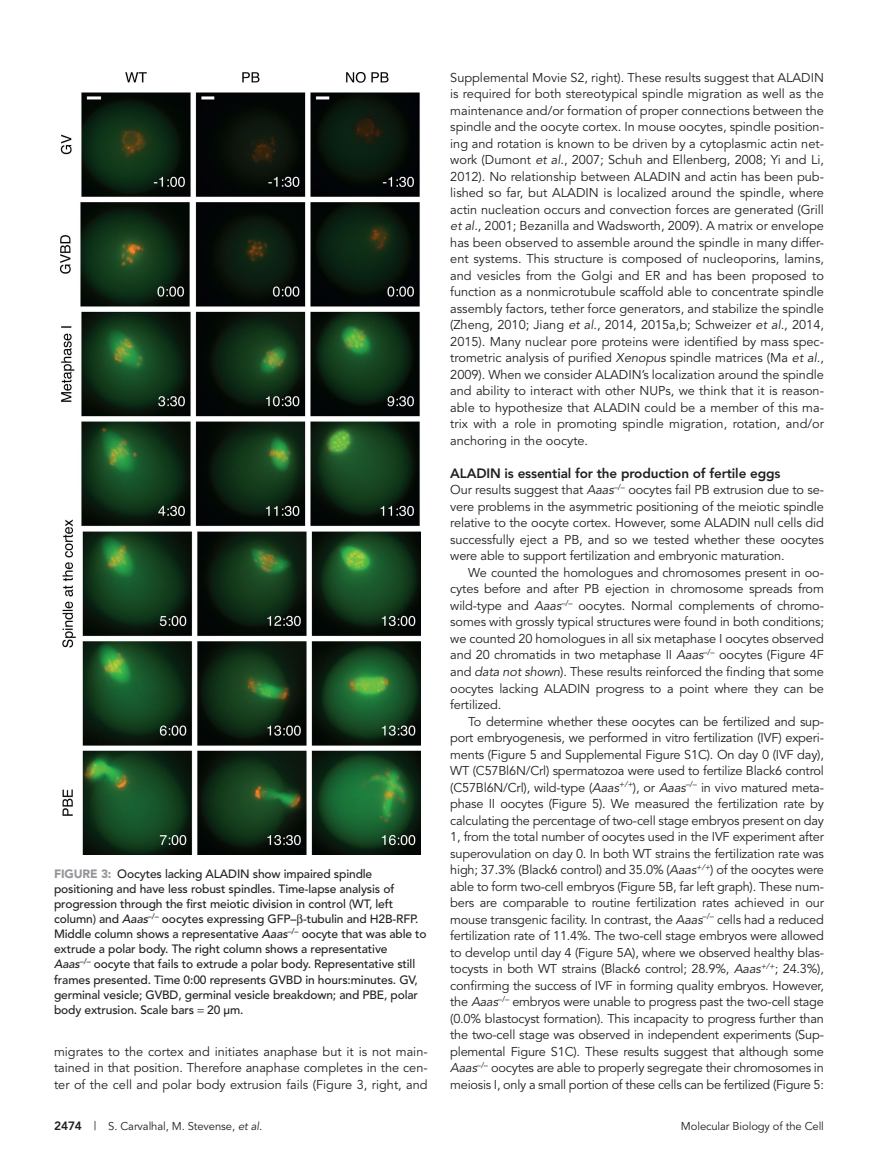
<style>
.page{position:relative;width:878px;height:1175px;background:#fff}
.page>*{position:absolute;margin:0;border:0;box-sizing:border-box;transform-origin:0 0}
.t1{font:800 13.5px "Avenir";letter-spacing:-.01em;color:#231f20}
.t2{font:12.75px/16.5px "Avenir";letter-spacing:-.01em;color:#231f20;text-align:justify}
.t3{font:500 12px/15px "Avenir";letter-spacing:-.01em;color:#231f20}
.t4{font:11.25px "Avenir";letter-spacing:-.01em;color:#231f20}
.s1{font-weight:900;color:#939598}
.s2{font-style:italic}
.s3{font-weight:800;font-size:12px}
.s4{font-size:12px}
</style>
<div class="page">
<img style="left:61px;top:72px;width:360px;height:782px">
<p class="t3" style="left:54px;top:867px;width:374px"><span class="s1">FIGURE 3:</span> Oocytes lacking ALADIN show impaired spindle positioning and have less robust spindles. Time-lapse analysis of progression through the first meiotic division in control (WT, left column) and <span class="s2">Aaas</span><sup>–/–</sup> oocytes expressing GFP– -tubulin and H2B-RFP.<br>Middle column shows a representative <span class="s2">Aaas</span><sup>–/–</sup> oocyte that was able to extrude a polar body. The right column shows a representative <span class="s2">Aaas</span><sup>–/–</sup> oocyte that fails to extrude a polar body. Representative still frames presented. Time 0:00 represents GVBD in hours:minutes. GV, germinal vesicle; GVBD, germinal vesicle breakdown; and PBE, polar body extrusion. Scale bars 20 µm.</p>
<p class="t2" style="left:54px;top:1043px;width:375px">migrates to the cortex and initiates anaphase but it is not main&shy;tained in that position. Therefore anaphase completes in the cen&shy;ter of the cell and polar body extrusion fails (Figure 3, right, and</p>
<p class="t2" style="left:450px;top:69px;width:375px">Supplemental Movie S2, right). These results suggest that ALADIN is required for both stereotypical spindle migration as well as the maintenance and/or formation of proper connections between the spindle and the oocyte cortex. In mouse oocytes, spindle position&shy;ing and rotation is known to be driven by a cytoplasmic actin net&shy;work (Dumont <span class="s2">et al.</span>, 2007; Schuh and Ellenberg, 2008; Yi and Li, 2012). No relationship between ALADIN and actin has been pub&shy;lished so far, but ALADIN is localized around the spindle, where actin nucleation occurs and convection forces are generated (Grill <span class="s2">et al.</span>, 2001; Bezanilla and Wadsworth, 2009). A matrix or envelope has been observed to assemble around the spindle in many differ&shy;ent systems. This structure is composed of nucleoporins, lamins, and vesicles from the Golgi and ER and has been proposed to function as a nonmicrotubule scaffold able to concentrate spindle assembly factors, tether force generators, and stabilize the spindle (Zheng, 2010; Jiang <span class="s2">et al.</span>, 2014, 2015a,b; Schweizer <span class="s2">et al.</span>, 2014, 2015). Many nuclear pore proteins were identified by mass spec&shy;trometric analysis of purified <span class="s2">Xenopus</span> spindle matrices (Ma <span class="s2">et al.</span>, 2009). When we consider ALADIN’s localization around the spindle and ability to interact with other NUPs, we think that it is reason&shy;able to hypothesize that ALADIN could be a member of this ma&shy;trix with a role in promoting spindle migration, rotation, and/or anchoring in the oocyte.</p>
<p class="t1" style="left:450px;top:465px;width:332px">ALADIN is essential for the production of fertile eggs</p>
<p class="t2" style="left:450px;top:482px;width:375px">Our results suggest that <span class="s2">Aaas</span><sup>–/–</sup> oocytes fail PB extrusion due to se&shy;vere problems in the asymmetric positioning of the meiotic spindle relative to the oocyte cortex. However, some ALADIN null cells did successfully eject a PB, and so we tested whether these oocytes were able to support fertilization and embryonic maturation.</p>
<p class="t2" style="left:450px;top:564px;width:375px;text-indent:18px">We counted the homologues and chromosomes present in oo&shy;cytes before and after PB ejection in chromosome spreads from wild-type and <span class="s2">Aaas</span><sup>–/–</sup> oocytes. Normal complements of chromo&shy;somes with grossly typical structures were found in both conditions; we counted 20 homologues in all six metaphase I oocytes observed and 20 chromatids in two metaphase II <span class="s2">Aaas</span><sup>–/–</sup> oocytes (Figure 4F and <span class="s2">data not shown</span>). These results reinforced the finding that some oocytes lacking ALADIN progress to a point where they can be fertilized.</p>
<p class="t2" style="left:450px;top:713px;width:375px;text-indent:18px">To determine whether these oocytes can be fertilized and sup&shy;port embryogenesis, we performed in vitro fertilization (IVF) experi&shy;ments (Figure 5 and Supplemental Figure S1C). On day 0 (IVF day), WT (C57Bl6N/Crl) spermatozoa were used to fertilize Black6 control (C57Bl6N/Crl), wild-type (<span class="s2">Aaas</span><sup>+/+</sup>), or <span class="s2">Aaas</span><sup>–/–</sup> in vivo matured meta&shy;phase II oocytes (Figure 5). We measured the fertilization rate by calculating the percentage of two-cell stage embryos present on day 1, from the total number of oocytes used in the IVF experiment after superovulation on day 0. In both WT strains the fertilization rate was high; 37.3% (Black6 control) and 35.0% (<span class="s2">Aaas</span><sup>+/+</sup>) of the oocytes were able to form two-cell embryos (Figure 5B, far left graph). These num&shy;bers are comparable to routine fertilization rates achieved in our mouse transgenic facility. In contrast, the <span class="s2">Aaas</span><sup>–/–</sup> cells had a reduced fertilization rate of 11.4%. The two-cell stage embryos were allowed to develop until day 4 (Figure 5A), where we observed healthy blas&shy;tocysts in both WT strains (Black6 control; 28.9%, <span class="s2">Aaas</span><sup>+/+</sup>; 24.3%), confirming the success of IVF in forming quality embryos. However, the <span class="s2">Aaas</span><sup>–/–</sup> embryos were unable to progress past the two-cell stage (0.0% blastocyst formation). This incapacity to progress further than the two-cell stage was observed in independent experiments (Sup&shy;plemental Figure S1C). These results suggest that although some <span class="s2">Aaas</span><sup>–/–</sup> oocytes are able to properly segregate their chromosomes in meiosis I, only a small portion of these cells can be fertilized (Figure 5:</p>
<p class="t4" style="left:54px;top:1119px;width:210px"><span class="s3">2474</span> <span class="s4">|</span> S. Carvalhal, M. Stevense, <span class="s2">et al</span>.</p>
<p class="t4" style="left:681px;top:1119px;width:144px">Molecular Biology of the Cell</p>
</div>
